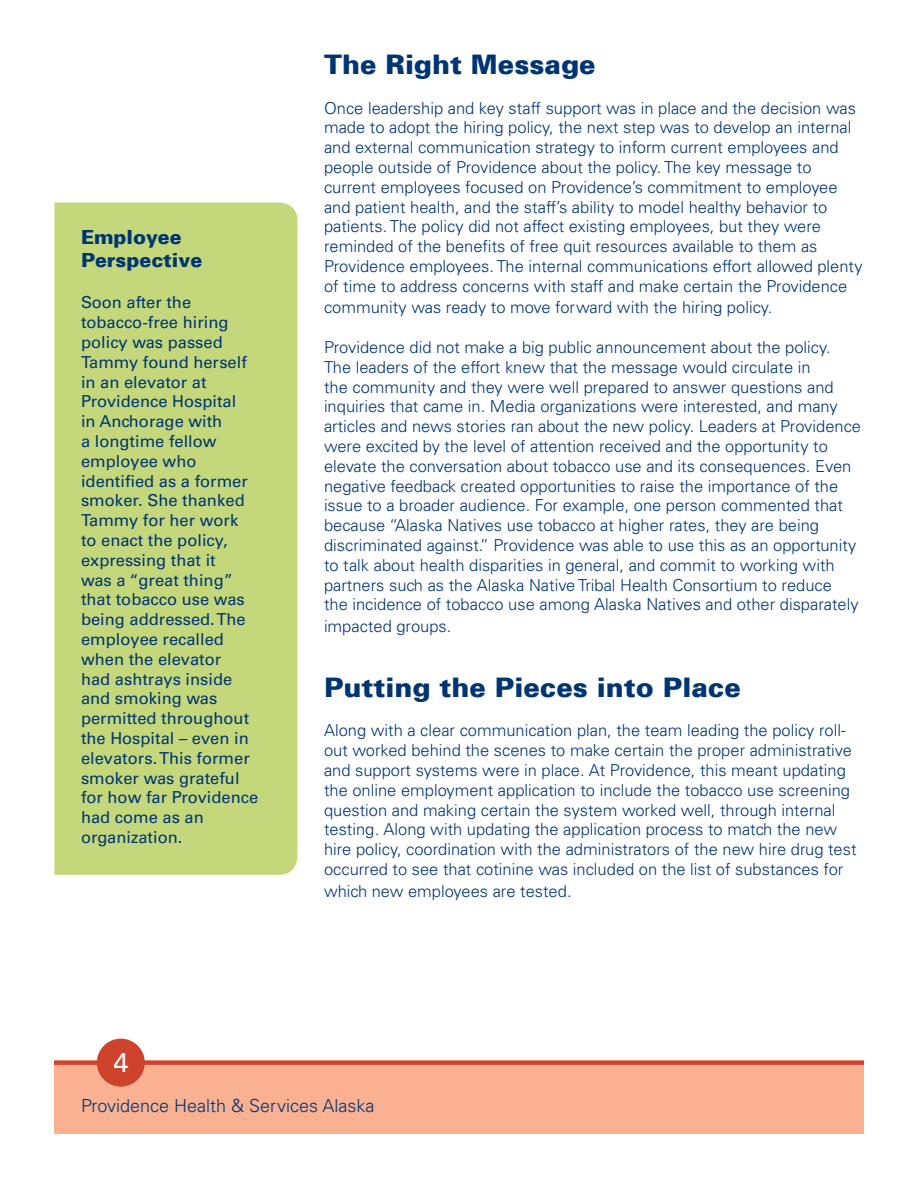
<style>
.page{position:relative;width:918px;height:1188px;background:#fff}
.page>*{position:absolute;margin:0;border:0;box-sizing:border-box;transform-origin:0 0}
.t1{font:900 27px "Univers 75";color:#003573}
.t2{font:27px "Univers LT Std";color:#fff}
.t3{font:900 19.5px/23.4px "Univers 75";color:#003573}
.t4{font:300 18px "Univers LT Std";color:#003573}
.t5{font:300 16.5px/19.8px "Univers LT Std";color:#003573}
.t6{font:16.5px/19.8px "Univers LT Std";color:#003573}
</style>
<div class="page">
<div style="left:54px;top:1065px;width:810px;height:69px;background:#f9b192"></div>
<div style="left:54px;top:1060px;width:810px;height:5px;background:#cf422b"></div>
<div style="left:97px;top:1039px;width:48px;height:48px;background:#cf422b;border-radius:50%"></div>
<div style="left:54px;top:202px;width:243px;height:673px;background:#c4d87b"></div>
<h3 class="t3" style="left:81px;top:224px;width:123px">Employee<br>Perspective</h3>
<p class="t6" style="left:81px;top:293px;width:179px">Soon after the tobacco-free hiring policy was passed<br>Tammy found herself in an elevator at<br>Providence Hospital<br>in Anchorage with<br>a longtime fellow employee who identified as a former smoker. She thanked<br>Tammy for her work<br>to enact the policy, expressing that it<br>was a “great thing” that tobacco use was being addressed. The employee recalled when the elevator<br>had ashtrays inside and smoking was permitted throughout the Hospital – even in elevators. This former smoker was grateful for how far Providence had come as an organization.</p>
<h2 class="t1" style="left:324px;top:48px;width:273px">The Right Message</h2>
<p class="t5" style="left:324px;top:98px;width:540px">Once leadership and key staff support was in place and the decision was made to adopt the hiring policy, the next step was to develop an internal and external communication strategy to inform current employees and people outside of Providence about the policy. The key message to current employees focused on Providence’s commitment to employee and patient health, and the staff’s ability to model healthy behavior to patients. The policy did not affect existing employees, but they were reminded of the benefits of free quit resources available to them as Providence employees. The internal communications effort allowed plenty of time to address concerns with staff and make certain the Providence</p>
<p class="t5" style="left:324px;top:298px;width:450px">community was ready to move forward with the hiring policy.</p>
<p class="t5" style="left:324px;top:337px;width:539px">Providence did not make a big public announcement about the policy.<br>The leaders of the effort knew that the message would circulate in<br>the community and they were well prepared to answer questions and inquiries that came in. Media organizations were interested, and many articles and news stories ran about the new policy. Leaders at Providence were excited by the level of attention received and the opportunity to elevate the conversation about tobacco use and its consequences. Even negative feedback created opportunities to raise the importance of the issue to a broader audience. For example, one person commented that because “Alaska Natives use tobacco at higher rates, they are being discriminated against.” Providence was able to use this as an opportunity to talk about health disparities in general, and commit to working with partners such as the Alaska Native Tribal Health Consortium to reduce<br>the incidence of tobacco use among Alaska Natives and other disparately</p>
<p class="t5" style="left:324px;top:616px;width:129px">impacted groups.</p>
<h2 class="t1" style="left:324px;top:670px;width:418px">Putting the Pieces into Place</h2>
<p class="t5" style="left:324px;top:721px;width:534px">Along with a clear communication plan, the team leading the policy roll&shy;out worked behind the scenes to make certain the proper administrative and support systems were in place. At Providence, this meant updating the online employment application to include the tobacco use screening question and making certain the system worked well, through internal testing. Along with updating the application process to match the new hire policy, coordination with the administrators of the new hire drug test occurred to see that cotinine was included on the list of substances for</p>
<p class="t5" style="left:324px;top:881px;width:249px">which new employees are tested.</p>
<h1 class="t2" style="left:114px;top:1047px;width:17px">4</h1>
<p class="t4" style="left:81px;top:1095px;width:295px">Providence Health &amp; Services Alaska</p>
</div>
